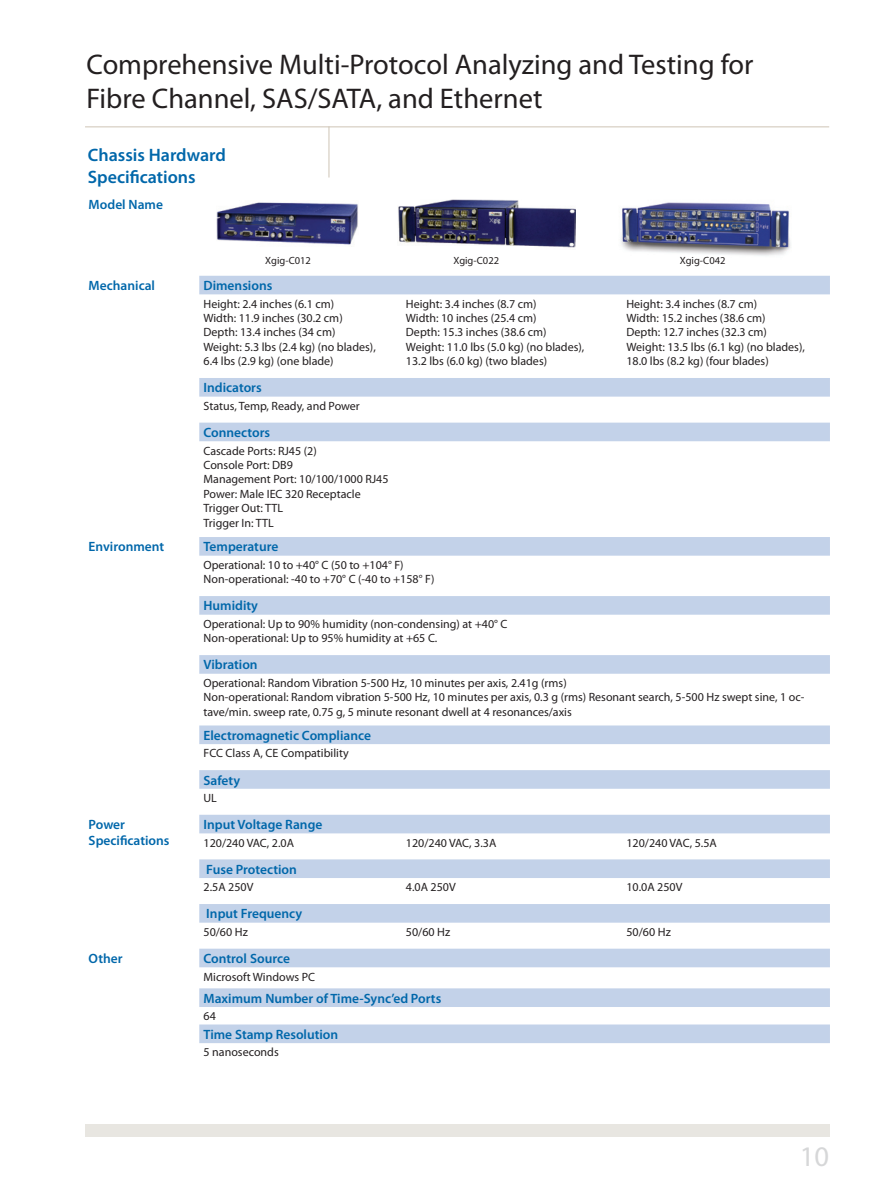
<style>
.page{position:relative;width:893px;height:1188px;background:#fff}
.page>*{position:absolute;margin:0;border:0;box-sizing:border-box;transform-origin:0 0}
.Header_page{font:28.5px/34.2px "Myriad Pro";color:#231f20}
.t1{font:28.5px "Myriad Pro";color:#d6d7d8}
.Body_header{font:600 18px/21.6px "Myriad Pro";color:#0067aa}
.Table_header{font:600 13.5px/16.2px "Myriad Pro";color:#0067aa}
.Table_body{font:600 13.5px "Myriad Pro";color:#0067aa}
.Table_body-2{font:12px/14.4px "Myriad Pro";color:#231f20}
.t2{font:10.5px "Myriad Pro";color:#231f20}
</style>
<div class="page">
<hr style="left:85px;top:126px;width:744px;height:1px;background:#cec4b5">
<hr style="left:329px;top:126px;width:1px;height:52px;background:#cec4b5">
<div style="left:85px;top:1124px;width:744px;height:13px;background:#e8e6e1"></div>
<svg style="left:199px;top:276px;width:631px;height:767px"></svg>
<img style="left:621px;top:202px;width:170px;height:54px">
<img style="left:216px;top:202px;width:142px;height:43px">
<img style="left:398px;top:199px;width:178px;height:49px">
<p class="Header_page" style="left:86px;top:48px;width:669px">Comprehensive Multi-Protocol Analyzing and Testing for<br>Fibre Channel, SAS/SATA, and Ethernet</p>
<p class="Body_header" style="left:88px;top:144px;width:140px">Chassis Hardward<br>Specifications</p>
<p class="Table_header" style="left:89px;top:197px;width:76px">Model Name</p>
<p class="t2" style="left:265px;top:254px;width:47px">Xgig-C012</p>
<p class="t2" style="left:453px;top:254px;width:47px">Xgig-C022</p>
<p class="t2" style="left:680px;top:254px;width:47px">Xgig-C042</p>
<p class="Table_header" style="left:89px;top:278px;width:68px">Mechanical</p>
<p class="Table_header" style="left:204px;top:278px;width:70px">Dimensions</p>
<p class="Table_body-2" style="left:204px;top:297px;width:132px">Height: 2.4 inches (6.1 cm)</p>
<p class="Table_body-2" style="left:204px;top:311px;width:141px">Width: 11.9 inches (30.2 cm)</p>
<p class="Table_body-2" style="left:204px;top:325px;width:133px">Depth: 13.4 inches (34 cm)</p>
<p class="Table_body-2" style="left:204px;top:340px;width:174px">Weight: 5.3 lbs (2.4 kg) (no blades),</p>
<p class="Table_body-2" style="left:204px;top:354px;width:132px">6.4 lbs (2.9 kg) (one blade)</p>
<p class="Table_header" style="left:204px;top:380px;width:60px">Indicators</p>
<p class="Table_body-2" style="left:204px;top:399px;width:158px">Status, Temp, Ready, and Power</p>
<p class="Table_header" style="left:204px;top:425px;width:68px">Connectors</p>
<p class="Table_body-2" style="left:204px;top:444px;width:115px">Cascade Ports: RJ45 (2)</p>
<p class="Table_body-2" style="left:204px;top:458px;width:91px">Console Port: DB9</p>
<p class="Table_body-2" style="left:204px;top:472px;width:187px">Management Port: 10/100/1000 RJ45</p>
<p class="Table_body-2" style="left:204px;top:487px;width:159px">Power: Male IEC 320 Receptacle</p>
<p class="Table_body-2" style="left:204px;top:501px;width:81px">Trigger Out: TTL</p>
<p class="Table_body-2" style="left:204px;top:516px;width:72px">Trigger In: TTL</p>
<p class="Table_body-2" style="left:406px;top:297px;width:132px">Height: 3.4 inches (8.7 cm)<br>Width: 10 inches (25.4 cm)</p>
<p class="Table_body-2" style="left:406px;top:325px;width:142px">Depth: 15.3 inches (38.6 cm)</p>
<p class="Table_body-2" style="left:406px;top:340px;width:180px">Weight: 11.0 lbs (5.0 kg) (no blades),</p>
<p class="Table_body-2" style="left:406px;top:354px;width:143px">13.2 lbs (6.0 kg) (two blades)</p>
<p class="Table_body-2" style="left:626px;top:297px;width:132px">Height: 3.4 inches (8.7 cm)</p>
<p class="Table_body-2" style="left:626px;top:311px;width:141px">Width: 15.2 inches (38.6 cm)</p>
<p class="Table_body-2" style="left:626px;top:325px;width:142px">Depth: 12.7 inches (32.3 cm)</p>
<p class="Table_body-2" style="left:626px;top:340px;width:180px">Weight: 13.5 lbs (6.1 kg) (no blades),</p>
<p class="Table_body-2" style="left:626px;top:354px;width:144px">18.0 lbs (8.2 kg) (four blades)</p>
<p class="Table_header" style="left:89px;top:539px;width:77px">Environment</p>
<p class="Table_header" style="left:204px;top:539px;width:76px">Temperature</p>
<p class="Table_body-2" style="left:204px;top:558px;width:202px">Operational: 10 to +40° C (50 to +104° F)</p>
<p class="Table_body-2" style="left:204px;top:572px;width:232px">Non-operational: -40 to +70° C (-40 to +158° F)</p>
<p class="Table_header" style="left:204px;top:598px;width:56px">Humidity</p>
<p class="Table_body-2" style="left:204px;top:617px;width:305px">Operational: Up to 90% humidity (non-condensing) at +40° C</p>
<p class="Table_body-2" style="left:204px;top:631px;width:235px">Non-operational: Up to 95% humidity at +65 C.</p>
<p class="Table_header" style="left:204px;top:657px;width:56px">Vibration</p>
<p class="Table_body-2" style="left:204px;top:676px;width:365px">Operational: Random Vibration 5-500 Hz, 10 minutes per axis, 2.41g (rms)</p>
<p class="Table_body-2" style="left:204px;top:690px;width:602px">Non-operational: Random vibration 5-500 Hz, 10 minutes per axis, 0.3 g (rms) Resonant search, 5-500 Hz swept sine, 1 oc&shy;tave/min. sweep rate, 0.75 g, 5 minute resonant dwell at 4 resonances/axis</p>
<p class="Table_header" style="left:204px;top:727px;width:169px">Electromagnetic Compliance</p>
<p class="Table_body-2" style="left:204px;top:746px;width:147px">FCC Class A, CE Compatibility</p>
<p class="Table_header" style="left:204px;top:772px;width:38px">Safety</p>
<p class="Table_body-2" style="left:204px;top:791px;width:15px">UL</p>
<p class="Table_header" style="left:89px;top:817px;width:82px">Power<br>Specifications</p>
<p class="Table_header" style="left:204px;top:817px;width:120px">Input Voltage Range</p>
<p class="Table_body-2" style="left:204px;top:836px;width:92px">120/240 VAC, 2.0A</p>
<p class="Table_body-2" style="left:406px;top:836px;width:92px">120/240 VAC, 3.3A</p>
<p class="Table_body-2" style="left:626px;top:836px;width:92px">120/240 VAC, 5.5A</p>
<p class="Table_header" style="left:206px;top:861px;width:92px">Fuse Protection</p>
<p class="Table_body-2" style="left:204px;top:880px;width:51px">2.5A 250V</p>
<p class="Table_body-2" style="left:406px;top:880px;width:51px">4.0A 250V</p>
<p class="Table_body-2" style="left:626px;top:880px;width:58px">10.0A 250V</p>
<p class="Table_header" style="left:206px;top:906px;width:97px">Input Frequency</p>
<p class="Table_body-2" style="left:204px;top:925px;width:46px">50/60 Hz</p>
<p class="Table_body-2" style="left:406px;top:925px;width:46px">50/60 Hz</p>
<p class="Table_body-2" style="left:626px;top:925px;width:46px">50/60 Hz</p>
<p class="Table_header" style="left:89px;top:951px;width:35px">Other</p>
<p class="Table_body" style="left:204px;top:951px;width:88px">Control Source</p>
<p class="Table_body-2" style="left:204px;top:970px;width:113px">Microsoft Windows PC</p>
<p class="Table_body" style="left:204px;top:991px;width:239px">Maximum Number of Time-Sync’ed Ports</p>
<p class="Table_body-2" style="left:204px;top:1009px;width:14px">64</p>
<p class="Table_body" style="left:204px;top:1027px;width:136px">Time Stamp Resolution</p>
<p class="Table_body-2" style="left:204px;top:1045px;width:77px">5 nanoseconds</p>
<h1 class="t1" style="left:800px;top:1141px;width:31px">10</h1>
</div>
